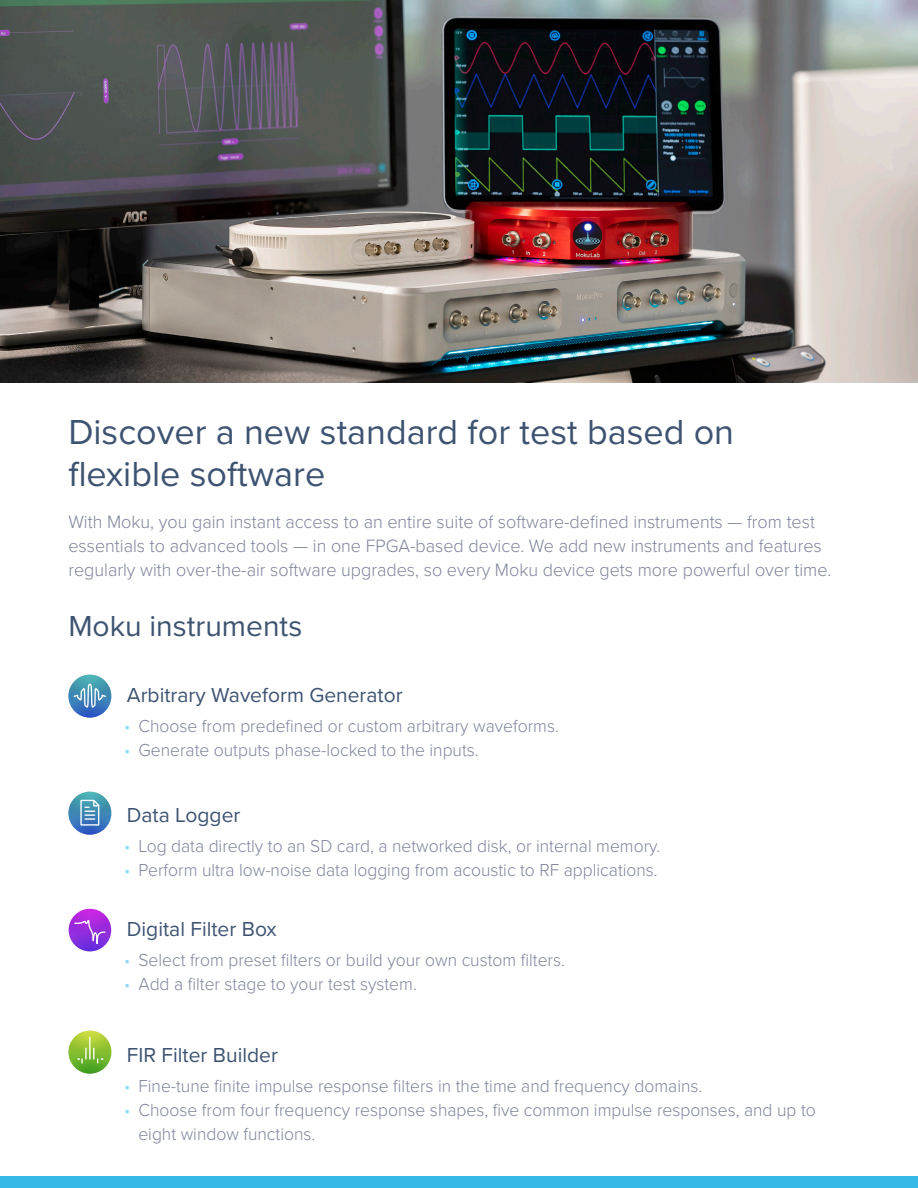
<style>
.page{position:relative;width:918px;height:1188px;background:#fff}
.page>*{position:absolute;margin:0;border:0;box-sizing:border-box;transform-origin:0 0}
.CAPS_HEADER{font:36px "Proxima Nova";color:#3d5371}
.CAPS_HEADER-2{font:30px "Proxima Nova";color:#3d5371}
.CAPS_HEADER-3{font:21px "Proxima Nova";color:#3d5371}
.Body_Copy{font:300 18.6px/24px "Proxima Nova";color:#7f849a}
.t1{font:300 18px/24px "Proxima Nova";color:#7f849a}
.s1{color:#91d8f3}
</style>
<div class="page">
<svg style="left:68px;top:675px;width:43px;height:43px"></svg>
<svg style="left:68px;top:792px;width:43px;height:43px"></svg>
<svg style="left:68px;top:1031px;width:43px;height:43px"></svg>
<svg style="left:68px;top:909px;width:43px;height:43px"></svg>
<img style="left:0;top:0;width:918px;height:383px">
<div style="left:0;top:1177px;width:918px;height:11px;background:#37baea"></div>
<p class="CAPS_HEADER" style="left:68px;top:405px;width:667px">Discover a new standard for test based on</p>
<p class="CAPS_HEADER" style="left:68px;top:447px;width:259px">flexible software</p>
<p class="Body_Copy" style="left:68px;top:509px;width:765px">With Moku, you gain instant access to an entire suite of software-defined instruments — from test essentials to advanced tools — in one FPGA-based device. We add new instruments and features regularly with over-the-air software upgrades, so every Moku device gets more powerful over time.</p>
<p class="CAPS_HEADER-2" style="left:68px;top:604px;width:236px">Moku instruments</p>
<p class="CAPS_HEADER-3" style="left:127px;top:679px;width:277px">Arbitrary Waveform Generator</p>
<p class="t1" style="left:124px;top:713px;width:436px"><span class="s1">•</span> Choose from predefined or custom arbitrary waveforms.</p>
<p class="t1" style="left:124px;top:737px;width:356px"><span class="s1">•</span> Generate outputs phase-locked to the inputs.</p>
<p class="CAPS_HEADER-3" style="left:127px;top:799px;width:115px">Data Logger</p>
<p class="t1" style="left:124px;top:833px;width:538px"><span class="s1">•</span> Log data directly to an SD card, a networked disk, or internal memory.</p>
<p class="t1" style="left:124px;top:857px;width:535px"><span class="s1">•</span> Perform ultra low-noise data logging from acoustic to RF applications.</p>
<p class="CAPS_HEADER-3" style="left:127px;top:913px;width:151px">Digital Filter Box</p>
<p class="t1" style="left:124px;top:947px;width:442px"><span class="s1">•</span> Select from preset filters or build your own custom filters.</p>
<p class="t1" style="left:124px;top:971px;width:294px"><span class="s1">•</span> Add a filter stage to your test system.</p>
<p class="CAPS_HEADER-3" style="left:127px;top:1039px;width:153px">FIR Filter Builder</p>
<p class="t1" style="left:124px;top:1073px;width:580px"><span class="s1">•</span> Fine-tune finite impulse response filters in the time and frequency domains.</p>
<p class="t1" style="left:138px;top:1097px;width:679px;text-indent:-14px"><span class="s1">•</span> Choose from four frequency response shapes, five common impulse responses, and up to eight window functions.</p>
</div>
